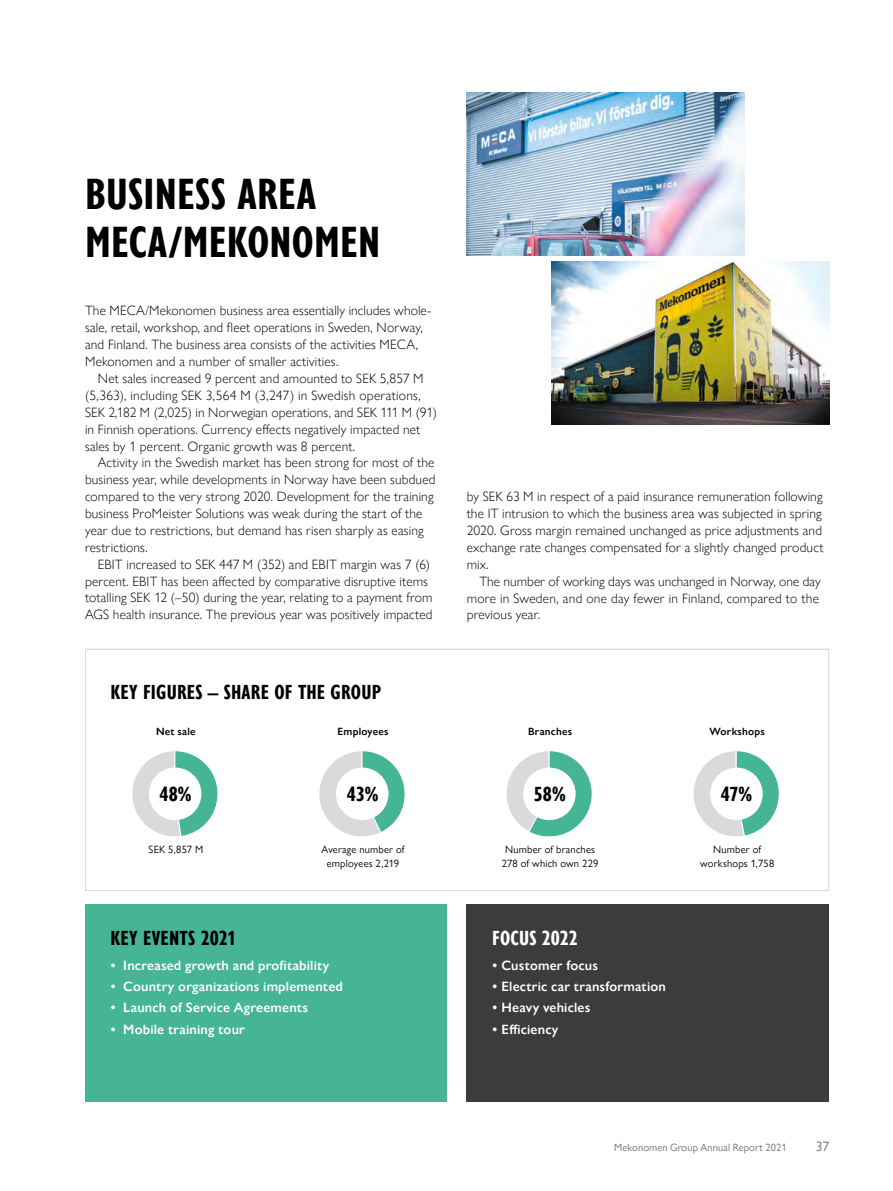
<style>
.page{position:relative;width:893px;height:1191px;background:#fff}
.page>*{position:absolute;margin:0;border:0;box-sizing:border-box;transform-origin:0 0}
.t1{font:700 condensed 45px/48px "Gill Sans Nova";letter-spacing:.005em;color:#000}
.t2{font:700 condensed 21px "Gill Sans Nova";letter-spacing:.01em;color:#000}
.t3{font:700 condensed 21px "Gill Sans Nova";letter-spacing:.005em;color:#fff}
.t4{font:300 13.5px/16.8px "Gill Sans Nova";letter-spacing:.01em;color:#000}
.t5{font:600 13.5px "Gill Sans Nova";letter-spacing:.015em;color:#fff}
.t6{font:13.5px "Gill Sans Nova";color:#706f6f}
.t7{font:10.5px/13.5px "Gill Sans Nova";letter-spacing:.02em;color:#000;text-align:center}
.t8{font:600 10.5px "Gill Sans Nova";letter-spacing:.025em;color:#000}
.t9{font:10.5px "Gill Sans Nova";letter-spacing:.01em;color:#706f6f}
</style>
<div class="page">
<div style="left:85px;top:904px;width:362px;height:197px;background:#45b596"></div>
<div style="left:467px;top:904px;width:362px;height:197px;background:#3c3c3b"></div>
<img style="left:467px;top:92px;width:277px;height:163px">
<img style="left:552px;top:261px;width:277px;height:163px">
<div style="left:85px;top:648px;width:744px;height:243px;border:1px solid #dadada"></div>
<svg style="left:132px;top:750px;width:86px;height:87px"></svg>
<svg style="left:319px;top:750px;width:86px;height:87px"></svg>
<svg style="left:506px;top:750px;width:87px;height:87px"></svg>
<svg style="left:693px;top:750px;width:87px;height:87px"></svg>
<h1 class="t1" style="left:85px;top:169px;width:297px">BUSINESS AREA<br>MECA/MEKONOMEN</h1>
<p class="t4" style="left:85px;top:302px;width:348px">The MECA/Mekonomen business area essentially includes whole&shy;sale, retail, workshop, and fleet operations in Sweden, Norway, and Finland. The business area consists of the activities MECA, Mekonomen and a number of smaller activities.</p>
<p class="t4" style="left:85px;top:370px;width:353px;text-indent:13px">Net sales increased 9 percent and amounted to SEK 5,857 M (5,363), including SEK 3,564 M (3,247) in Swedish operations, SEK 2,182 M (2,025) in Norwegian operations, and SEK 111 M (91) in Finnish operations. Currency effects negatively impacted net sales by 1 percent. Organic growth was 8 percent.</p>
<p class="t4" style="left:85px;top:454px;width:352px;text-indent:13px">Activity in the Swedish market has been strong for most of the business year, while developments in Norway have been subdued compared to the very strong 2020. Development for the training business ProMeister Solutions was weak during the start of the year due to restrictions, but demand has risen sharply as easing restrictions.</p>
<p class="t4" style="left:85px;top:555px;width:349px;text-indent:13px">EBIT increased to SEK 447 M (352) and EBIT margin was 7 (6) percent. EBIT has been affected by comparative disruptive items totalling SEK 12 (–50) during the year, relating to a payment from AGS health insurance. The previous year was positively impacted</p>
<h2 class="t2" style="left:111px;top:678px;width:272px">KEY FIGURES – SHARE OF THE GROUP</h2>
<p class="t8" style="left:156px;top:725px;width:41px">Net sale</p>
<p class="t8" style="left:337px;top:725px;width:53px">Employees</p>
<h2 class="t2" style="left:159px;top:779px;width:34px">48%</h2>
<p class="t7" style="left:149px;top:842px;width:56px">SEK 5,857 M</p>
<h2 class="t2" style="left:347px;top:779px;width:33px">43%</h2>
<p class="t7" style="left:321px;top:842px;width:85px">Average number of employees 2,219</p>
<h2 class="t2" style="left:111px;top:923px;width:127px">KEY EVENTS 2021</h2>
<p class="t5" style="left:111px;top:957px;width:220px">• Increased growth and profitability</p>
<p class="t5" style="left:111px;top:978px;width:234px">• Country organizations implemented</p>
<p class="t5" style="left:111px;top:999px;width:199px">• Launch of Service Agreements</p>
<p class="t5" style="left:111px;top:1020px;width:136px">• Mobile training tour</p>
<p class="t4" style="left:467px;top:488px;width:358px">by SEK 63 M in respect of a paid insurance remuneration following the IT intrusion to which the business area was subjected in spring 2020. Gross margin remained unchanged as price adjustments and exchange rate changes compensated for a slightly changed product mix.</p>
<p class="t4" style="left:467px;top:572px;width:355px;text-indent:13px">The number of working days was unchanged in Norway, one day more in Sweden, and one day fewer in Finland, compared to the previous year.</p>
<p class="t8" style="left:528px;top:725px;width:45px">Branches</p>
<p class="t8" style="left:709px;top:725px;width:57px">Workshops</p>
<h2 class="t2" style="left:534px;top:779px;width:33px">58%</h2>
<h2 class="t2" style="left:721px;top:779px;width:33px">47%</h2>
<p class="t7" style="left:502px;top:842px;width:98px">Number of branches<br>278 of which own 229</p>
<p class="t7" style="left:700px;top:842px;width:76px">Number of workshops 1,758</p>
<h2 class="t3" style="left:492px;top:923px;width:87px">FOCUS 2022</h2>
<p class="t5" style="left:492px;top:957px;width:107px">• Customer focus</p>
<p class="t5" style="left:492px;top:978px;width:175px">• Electric car transformation</p>
<p class="t5" style="left:492px;top:999px;width:100px">• Heavy vehicles</p>
<p class="t5" style="left:492px;top:1020px;width:68px">• Efficiency</p>
<p class="t9" style="left:614px;top:1140px;width:174px">Mekonomen Group Annual Report 2021</p>
<p class="t6" style="left:816px;top:1137px;width:15px">37</p>
</div>
